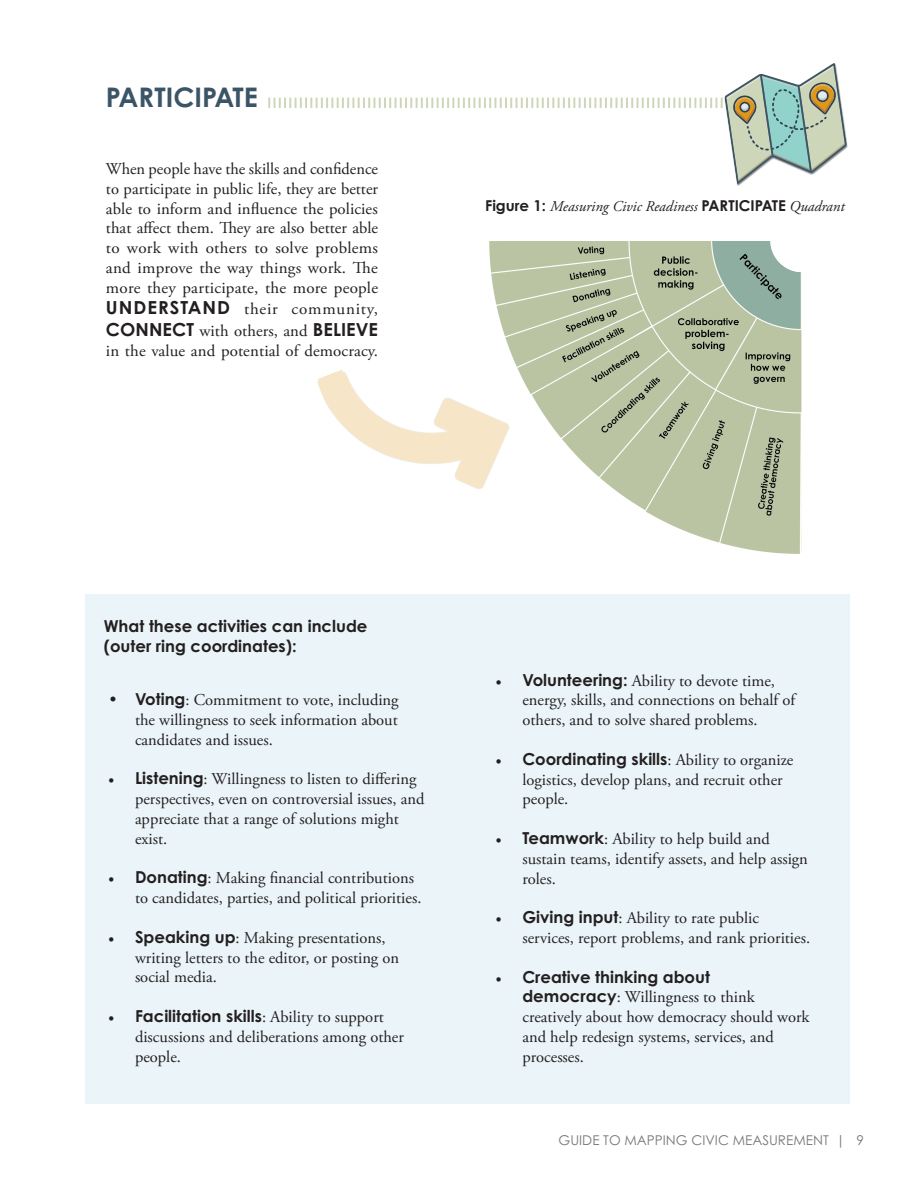
<style>
.page{position:relative;width:918px;height:1188px;background:#fff}
.page>*{position:absolute;margin:0;border:0;box-sizing:border-box;transform-origin:0 0}
.t1{font:700 27px "Century Gothic Pro";color:#3b5566}
.justified{font:700 18px "Century Gothic Pro";letter-spacing:.005em;color:#231f20}
.justified-2{font:16.5px/19.8px "Adobe Garamond Pro";color:#231f20}
.t2{font:700 16.5px/19.8px "Century Gothic Pro";color:#231f20}
.justified-3{font:16.5px "Adobe Garamond Pro";letter-spacing:.045em;color:#231f20}
.t3{font:italic 15px "Adobe Garamond Pro";color:#231f20}
.t4{font:13.5px "Century Gothic Pro";color:#787a7d}
.s1{font-family:"Century Gothic Pro";font-weight:700;font-size:18px}
.s2{font-family:"Adobe Garamond Pro";font-weight:400;font-size:16.5px}
.s3{font-family:"Century Gothic Pro";font-weight:700;font-style:normal}
.s4{font-family:"Century Gothic Pro";font-weight:700}
.s5{font-family:"Minion Pro"}
</style>
<div class="page">
<div style="left:85px;top:594px;width:764px;height:509px;background:#ebf5f9"></div>
<img style="left:489px;top:241px;width:312px;height:313px">
<svg style="left:767px;top:241px;width:35px;height:34px"></svg>
<svg style="left:268px;top:63px;width:579px;height:121px"></svg>
<img style="left:317px;top:320px;width:210px;height:211px">
<p class="t1" style="left:106px;top:80px;width:153px">PARTICIPATE</p>
<p class="justified-2" style="left:106px;top:159px;width:274px;text-align:justify">When people have the skills and confidence to participate in public life, they are better able to inform and influence the policies that affect them. They are also better able to work with others to solve problems and improve the way things work. The more they participate, the more people</p>
<p class="justified-3" style="left:106px;top:299px;width:273px"><span class="s1">UNDERSTAND</span> their community,</p>
<p class="justified" style="left:106px;top:318px;width:274px">CONNECT <span class="s2">with others, and</span> BELIEVE</p>
<p class="justified-2" style="left:106px;top:341px;width:274px">in the value and potential of democracy.</p>
<p class="t3" style="left:485px;top:197px;width:361px"><span class="s3">Figure 1:</span> Measuring Civic Readiness <span class="s3">PARTICIPATE</span> Quadrant</p>
<p class="t2" style="left:104px;top:616px;width:265px">What these activities can include (outer ring coordinates):</p>
<p class="justified-2" style="left:135px;top:691px;width:265px;text-align:justify;text-indent:-27px"><span class="s4">• Voting</span>: Commitment to vote, including the willingness to seek information about candidates and issues.</p>
<p class="justified-2" style="left:135px;top:770px;width:291px;text-indent:-27px"><span class="s5">•</span> <span class="s4">Listening</span>: Willingness to listen to differing perspectives, even on controversial issues, and appreciate that a range of solutions might exist.</p>
<p class="justified-2" style="left:135px;top:869px;width:288px;text-indent:-27px"><span class="s5">•</span> <span class="s4">Donating</span>: Making financial contributions to candidates, parties, and political priorities.</p>
<p class="justified-2" style="left:135px;top:928px;width:266px;text-indent:-27px"><span class="s5">•</span> <span class="s4">Speaking up</span>: Making presentations, writing letters to the editor, or posting on social media.</p>
<p class="justified-2" style="left:135px;top:1008px;width:270px;text-indent:-27px"><span class="s5">•</span> <span class="s4">Facilitation skills</span>: Ability to support discussions and deliberations among other people.</p>
<p class="justified-2" style="left:522px;top:671px;width:274px;text-indent:-27px"><span class="s5">•</span> <span class="s4">Volunteering:</span> Ability to devote time, energy, skills, and connections on behalf of others, and to solve shared problems.</p>
<p class="justified-2" style="left:522px;top:750px;width:272px;text-indent:-27px"><span class="s5">•</span> <span class="s4">Coordinating skills</span>: Ability to organize logistics, develop plans, and recruit other people.</p>
<p class="justified-2" style="left:522px;top:829px;width:287px;text-indent:-27px"><span class="s5">•</span> <span class="s4">Teamwork</span>: Ability to help build and sustain teams, identify assets, and help assign roles.</p>
<p class="justified-2" style="left:522px;top:909px;width:289px;text-indent:-27px"><span class="s5">•</span> <span class="s4">Giving input</span>: Ability to rate public services, report problems, and rank priorities.</p>
<p class="justified-2" style="left:522px;top:968px;width:289px;text-indent:-27px"><span class="s5">•</span> <span class="s4">Creative thinking about democracy</span>: Willingness to think creatively about how democracy should work and help redesign systems, services, and processes.</p>
<p class="t4" style="left:559px;top:1132px;width:307px">GUIDE TO MAPPING CIVIC MEASUREMENT | 9</p>
</div>
